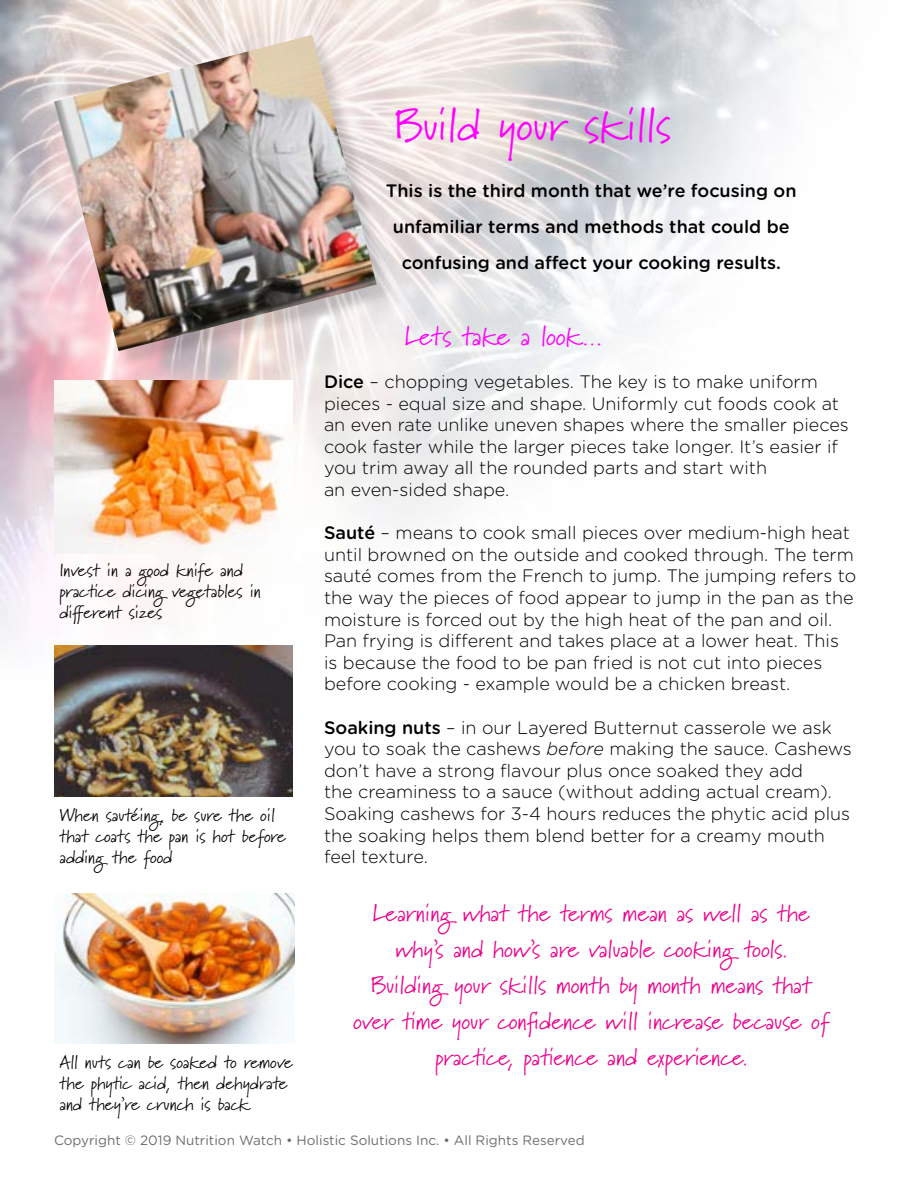
<style>
.page{position:relative;width:918px;height:1188px;background:#fff}
.page>*{position:absolute;margin:0;border:0;box-sizing:border-box;transform-origin:0 0}
.t1{font:45px "Marydale";color:#f0f}
.t2{font:27px "Marydale";letter-spacing:-.02em;color:#f0f}
.t3{font:24px/36px "Marydale";color:#ec008c;text-align:center}
.t4{font:300 18px/21.6px "Gotham Rounded";color:#000}
.t5{font:18px/21px "Marydale";color:#000}
.t6{font:500 18px/36px "Gotham Rounded";color:#000;text-align:center}
.t7{font:13.5px "Gotham Rounded";color:#6d6e71}
.s1{font-weight:500}
.s2{font-style:italic}
</style>
<div class="page">
<img style="left:0;top:0;width:811px;height:797px">
<div style="left:57px;top:37px;width:339px;height:332px;background:#000;opacity:.15"></div>
<img style="left:54px;top:35px;width:323px;height:316px">
<img style="left:54px;top:645px;width:239px;height:151px">
<img style="left:54px;top:380px;width:239px;height:173px">
<img style="left:54px;top:894px;width:241px;height:149px">
<p class="t5" style="left:59px;top:559px;width:203px">Invest in a good knife and practice dicing vegetables in different sizes</p>
<p class="t5" style="left:59px;top:804px;width:228px">When sautéing, be sure the oil that coats the pan is hot before adding the food</p>
<p class="t5" style="left:59px;top:1052px;width:235px">All nuts can be soaked to remove the phytic acid, then dehydrate and they’re crunch is back</p>
<h1 class="t1" style="left:394px;top:98px;width:279px">Build your skills</h1>
<p class="t6" style="left:386px;top:172px;width:412px">This is the third month that we’re focusing on unfamiliar terms and methods that could be confusing and affect your cooking results.</p>
<h2 class="t2" style="left:405px;top:320px;width:200px">Lets take a look…</h2>
<p class="t4" style="left:324px;top:370px;width:526px"><span class="s1">Dice</span> – chopping vegetables. The key is to make uniform pieces - equal size and shape. Uniformly cut foods cook at an even rate unlike uneven shapes where the smaller pieces cook faster while the larger pieces take longer. It’s easier if you trim away all the rounded parts and start with<br>an even-sided shape.</p>
<p class="t4" style="left:324px;top:521px;width:534px"><span class="s1">Sauté</span> – means to cook small pieces over medium-high heat until browned on the outside and cooked through. The term sauté comes from the French to jump. The jumping refers to the way the pieces of food appear to jump in the pan as the moisture is forced out by the high heat of the pan and oil.<br>Pan frying is different and takes place at a lower heat. This is because the food to be pan fried is not cut into pieces before cooking - example would be a chicken breast.</p>
<p class="t4" style="left:324px;top:716px;width:529px"><span class="s1">Soaking nuts</span> – in our Layered Butternut casserole we ask you to soak the cashews <span class="s2">before</span> making the sauce. Cashews don’t have a strong flavour plus once soaked they add<br>the creaminess to a sauce (without adding actual cream).<br>Soaking cashews for 3-4 hours reduces the phytic acid plus the soaking helps them blend better for a creamy mouth feel texture.</p>
<h3 class="t3" style="left:353px;top:895px;width:478px">Learning what the terms mean as well as the why’s and how’s are valuable cooking tools.<br>Building your skills month by month means that over time your confidence will increase because of practice, patience and experience.</h3>
<p class="t7" style="left:54px;top:1131px;width:532px">Copyright © 2019 Nutrition Watch • Holistic Solutions Inc. • All Rights Reserved</p>
</div>
